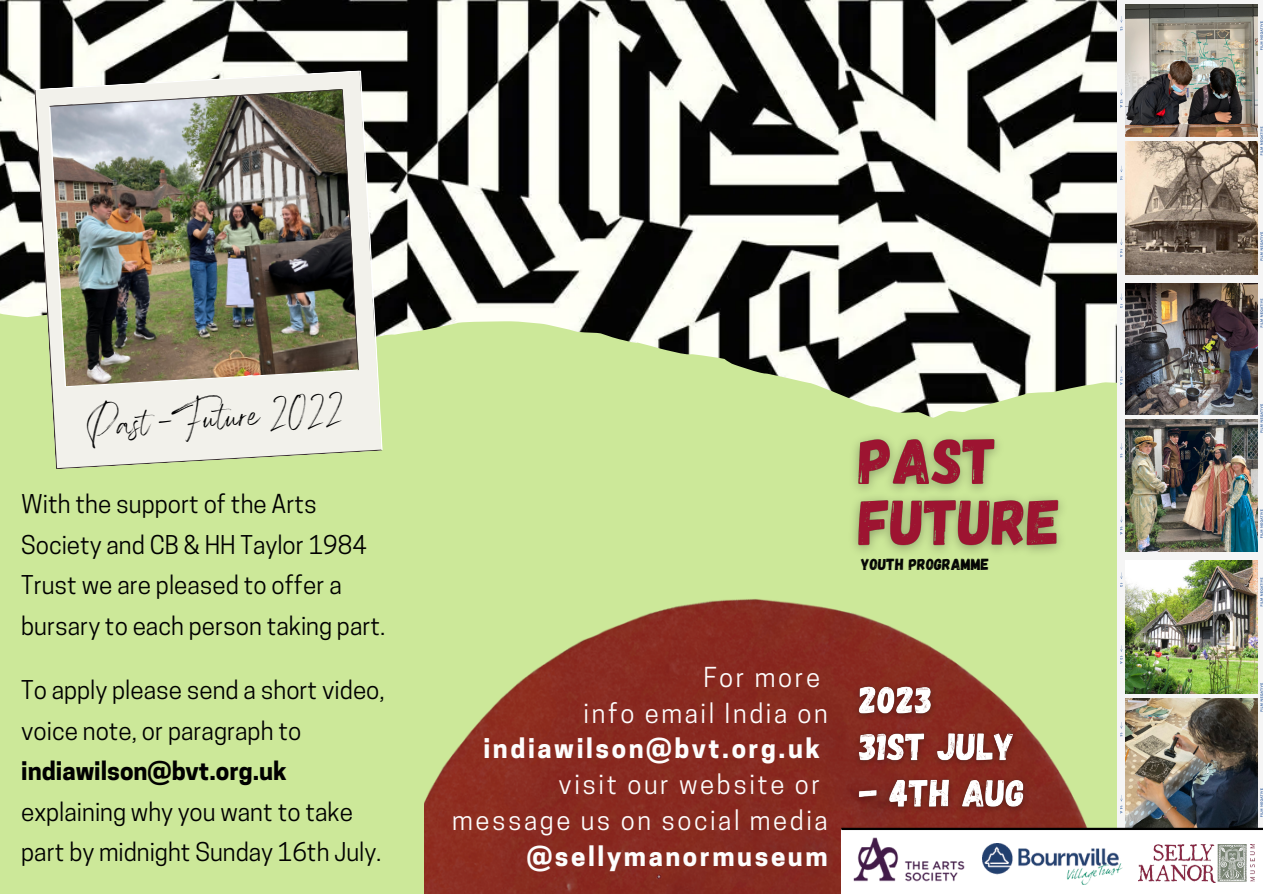
<style>
.page{position:relative;width:1263px;height:894px;background:#fff}
.page>*{position:absolute;margin:0;border:0;box-sizing:border-box;transform-origin:0 0}
.t1{font:45.9px "Angella White";color:#000}
.t2{font:25.8px/35.8px "Cooper Hewitt";letter-spacing:.1em;color:#fdfdfd;text-align:right}
.t3{font:700 25.8px/35.8px "Cooper Hewitt";letter-spacing:.1em;color:#fdfdfd;text-align:right}
.t4{font:24.3px/40.5px "Cooper Hewitt";color:#000}
.t5{font:16.05px "Gagalin";color:#040504}
.s1{font-weight:700}
.s2{font-weight:400}
</style>
<div class="page">
<div style="left:0;top:0;width:1263px;height:893px;background:#cce899"></div>
<img style="left:0;top:0;width:1117px;height:407px">
<img style="left:424px;top:599px;width:663px;height:294px">
<svg style="left:1117px;top:559px;width:146px;height:268px;background:#e1e2dc"></svg>
<img style="left:1126px;top:698px;width:131px;height:129px">
<img style="left:1126px;top:560px;width:131px;height:133px">
<svg style="left:1260px;top:577px;width:3px;height:239px"></svg>
<svg style="left:1117px;top:282px;width:146px;height:277px;background:#dcdcdc"></svg>
<img style="left:1126px;top:419px;width:131px;height:132px">
<img style="left:1126px;top:282px;width:131px;height:132px">
<svg style="left:1260px;top:298px;width:3px;height:240px"></svg>
<svg style="left:1117px;top:0;width:146px;height:282px;background:#e8e6e4"></svg>
<img style="left:1126px;top:142px;width:131px;height:132px">
<img style="left:1126px;top:4px;width:131px;height:133px">
<svg style="left:1260px;top:21px;width:3px;height:239px"></svg>
<div style="left:841px;top:829px;width:422px;height:64px;background:#fff"></div>
<hr style="left:841px;top:827px;width:422px;height:2px;background:#000">
<img style="left:1138px;top:844px;width:116px;height:38px">
<img style="left:853px;top:837px;width:130px;height:45px">
<div style="left:904px;top:836px;width:87px;height:23px;background:#fff"></div>
<img style="left:983px;top:843px;width:139px;height:40px">
<img style="left:853px;top:407px;width:209px;height:145px">
<img style="left:849px;top:666px;width:199px;height:159px">
<svg style="left:34px;top:89px;width:348px;height:380px"></svg>
<img style="left:35px;top:70px;width:348px;height:380px">
<p class="t1" style="left:85px;top:397px;width:259px;rotate:-4deg">Past -Future 2022</p>
<p class="t4" style="left:21px;top:486px;width:366px">With the support of the Arts<br>Society and CB &amp; HH Taylor 1984<br>Trust we are pleased to offer a bursary to each person taking part.</p>
<p class="t4" style="left:21px;top:672px;width:365px">To apply please send a short video, voice note, or paragraph to <span class="s1">indiawilson@bvt.org.uk </span>explaining why you want to take part by midnight Sunday 16th July.</p>
<p class="t5" style="left:861px;top:554px;width:129px">YOUTH PROGRAMME</p>
<p class="t2" style="left:703px;top:662px;width:118px">For more</p>
<p class="t3" style="left:483px;top:698px;width:346px"><span class="s2">info email India on </span>indiawilson@bvt.org.uk</p>
<p class="t2" style="left:559px;top:769px;width:263px">visit our website or</p>
<p class="t2" style="left:452px;top:805px;width:377px">message us on social media <span class="s1">@sellymanormuseum</span></p>
</div>
